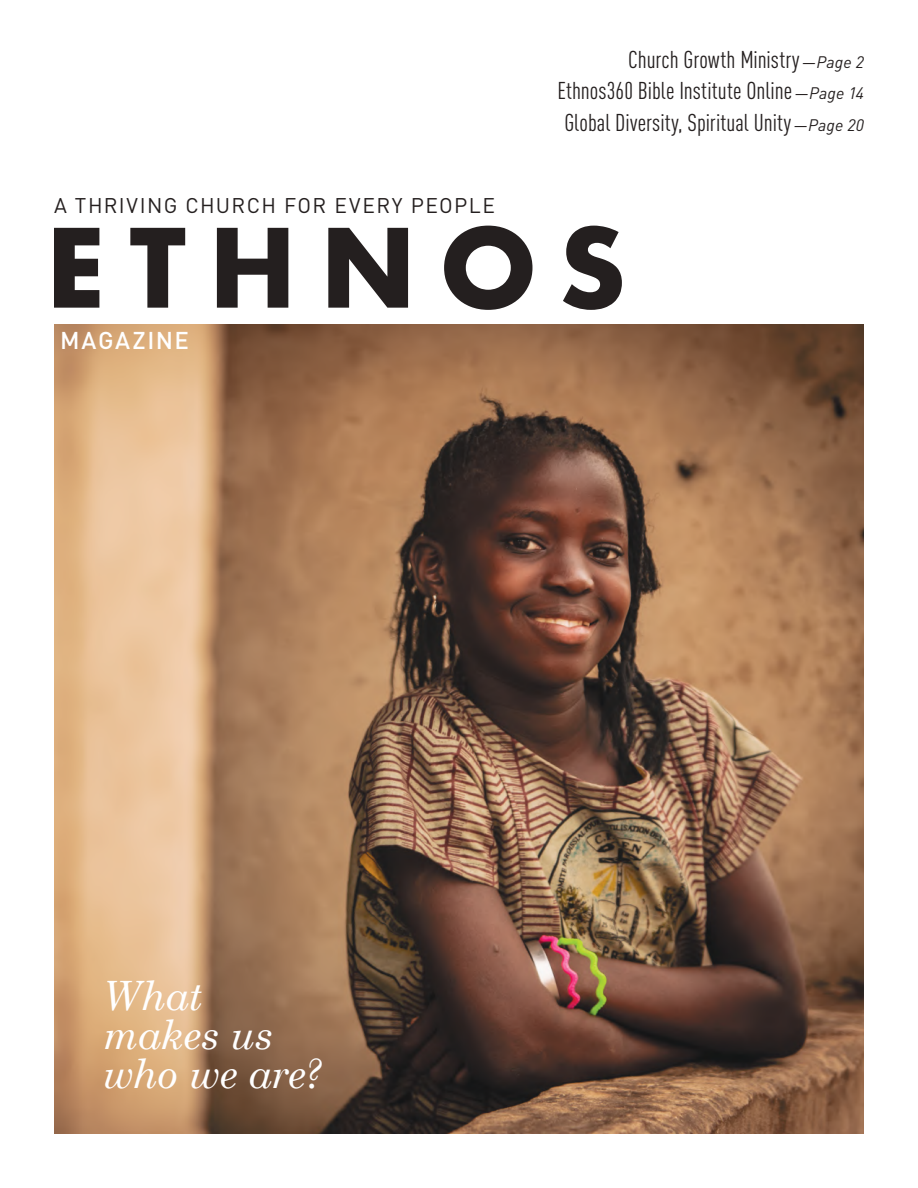
<style>
.page{position:relative;width:918px;height:1188px;background:#fff}
.page>*{position:absolute;margin:0;border:0;box-sizing:border-box;transform-origin:0 0}
.t1{font:italic 40.5px/39px "Century Schoolbook";letter-spacing:-.01em;color:#fff}
.t2{font:condensed 24px/31.5px "DIN Pro";letter-spacing:.005em;color:#241f1f;text-align:justify}
.t3{font:500 24px "DIN Pro";letter-spacing:.06em;color:#fff}
.t4{font:21px "DIN Pro";letter-spacing:.065em;color:#241f1f}
.s1{font-style:italic;font-stretch:normal;font-size:16.5px}
</style>
<div class="page">
<img style="left:54px;top:324px;width:810px;height:810px">
<svg style="left:54px;top:226px;width:568px;height:84px"></svg>
<p class="t4" style="left:54px;top:189px;width:442px">A THRIVING CHURCH FOR EVERY PEOPLE</p>
<p class="t3" style="left:60px;top:321px;width:130px">MAGAZINE</p>
<p class="t2" style="left:558px;top:42px;width:308px;text-indent:71px">Church Growth Ministry<span class="s1">—Page 2<br></span>Ethnos360 Bible Institute Online<span class="s1">—Page 14<br></span>Global Diversity, Spiritual Unity<span class="s1">—Page 20</span></p>
<h1 class="t1" style="left:103px;top:975px;width:222px">What makes us who we are?</h1>
</div>
